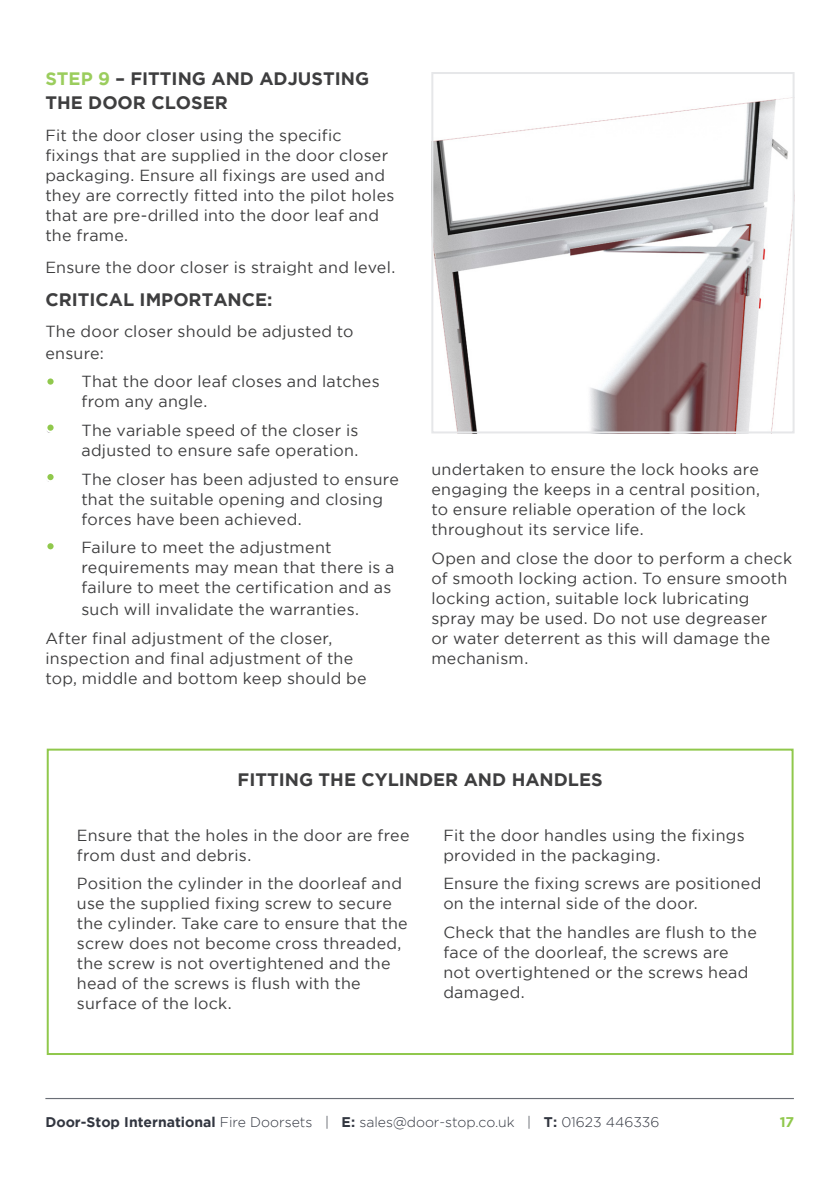
<style>
.page{position:relative;width:840px;height:1191px;background:#fff}
.page>*{position:absolute;margin:0;border:0;box-sizing:border-box;transform-origin:0 0}
.Contents{font:700 18px/24px "Gotham";color:#3e3e3f}
.Normal_Paragraph{font:16px/20px "Gotham";letter-spacing:.015em;color:#3e3e3f}
.t1{font:300 14px "Gotham";color:#323640}
.t2{font:700 14px "Gotham";color:#90c84c}
.s1{color:#9bcd5d}
.s2{font-weight:700}
</style>
<div class="page">
<hr style="left:45px;top:1098px;width:748px;height:1px;background:#6a6e76">
<div style="left:47px;top:748px;width:746px;height:307px;border:2px solid #90c84c"></div>
<img style="left:434px;top:97px;width:357px;height:333px">
<div style="left:431px;top:72px;width:363px;height:361px;border:2px solid #e6e7e9"></div>
<svg style="left:46px;top:377px;width:9px;height:9px"></svg>
<div style="left:45px;top:376px;width:11px;height:11px;border:2px solid #fff;border-radius:50%"></div>
<div style="left:46px;top:473px;width:9px;height:8px;background:#90c84c;border-radius:50%"></div>
<div style="left:45px;top:472px;width:11px;height:10px;border:2px solid #fff;border-radius:50%"></div>
<svg style="left:46px;top:423px;width:9px;height:9px"></svg>
<div style="left:45px;top:422px;width:11px;height:11px;border:2px solid #fff;border-radius:50%"></div>
<div style="left:46px;top:542px;width:9px;height:8px;background:#90c84c;border-radius:50%"></div>
<div style="left:45px;top:541px;width:11px;height:10px;border:2px solid #fff;border-radius:50%"></div>
<p class="Contents" style="left:45px;top:66px;width:325px"><span class="s1">STEP 9</span> – FITTING AND ADJUSTING<br>THE DOOR CLOSER</p>
<p class="Normal_Paragraph" style="left:45px;top:125px;width:350px">Fit the door closer using the specific fixings that are supplied in the door closer packaging. Ensure all fixings are used and they are correctly fitted into the pilot holes that are pre-drilled into the door leaf and the frame.</p>
<p class="Normal_Paragraph" style="left:45px;top:257px;width:351px">Ensure the door closer is straight and level.</p>
<p class="Contents" style="left:45px;top:287px;width:228px">CRITICAL IMPORTANCE:</p>
<p class="Normal_Paragraph" style="left:45px;top:320px;width:309px;line-height:22px">The door closer should be adjusted to ensure:</p>
<p class="Normal_Paragraph" style="left:81px;top:371px;width:299px;text-indent:-36px">• That the door leaf closes and latches from any angle.</p>
<p class="Normal_Paragraph" style="left:45px;top:420px;width:314px;text-align:right">• The variable speed of the closer is adjusted to ensure safe operation.</p>
<p class="Normal_Paragraph" style="left:81px;top:468px;width:319px;text-indent:-36px">• The closer has been adjusted to ensure that the suitable opening and closing forces have been achieved.</p>
<p class="Normal_Paragraph" style="left:81px;top:537px;width:314px;text-indent:-36px">• Failure to meet the adjustment requirements may mean that there is a failure to meet the certification and as</p>
<p class="Normal_Paragraph" style="left:81px;top:599px;width:279px">such will invalidate the warranties.</p>
<p class="Normal_Paragraph" style="left:45px;top:627px;width:322px">After final adjustment of the closer, inspection and final adjustment of the top, middle and bottom keep should be</p>
<p class="Normal_Paragraph" style="left:431px;top:459px;width:330px">undertaken to ensure the lock hooks are engaging the keeps in a central position, to ensure reliable operation of the lock throughout its service life.</p>
<p class="Normal_Paragraph" style="left:431px;top:548px;width:362px">Open and close the door to perform a check of smooth locking action. To ensure smooth locking action, suitable lock lubricating spray may be used. Do not use degreaser<br>or water deterrent as this will damage the mechanism.</p>
<p class="Contents" style="left:237px;top:767px;width:366px">FITTING THE CYLINDER AND HANDLES</p>
<p class="Normal_Paragraph" style="left:77px;top:824px;width:334px">Ensure that the holes in the door are free from dust and debris.</p>
<p class="Normal_Paragraph" style="left:77px;top:873px;width:332px">Position the cylinder in the doorleaf and use the supplied fixing screw to secure the cylinder. Take care to ensure that the screw does not become cross threaded, the screw is not overtightened and the head of the screws is flush with the surface of the lock.</p>
<p class="Normal_Paragraph" style="left:443px;top:824px;width:303px">Fit the door handles using the fixings provided in the packaging.</p>
<p class="Normal_Paragraph" style="left:443px;top:873px;width:319px">Ensure the fixing screws are positioned on the internal side of the door.</p>
<p class="Normal_Paragraph" style="left:443px;top:921px;width:315px">Check that the handles are flush to the face of the doorleaf, the screws are not overtightened or the screws head damaged.</p>
<p class="t1" style="left:45px;top:1114px;width:615px"><span class="s2">Door-Stop International</span> Fire Doorsets | <span class="s2">E:</span> sales@door-stop.co.uk | <span class="s2">T:</span> 01623 446336</p>
<p class="t2" style="left:779px;top:1114px;width:16px">17</p>
</div>
